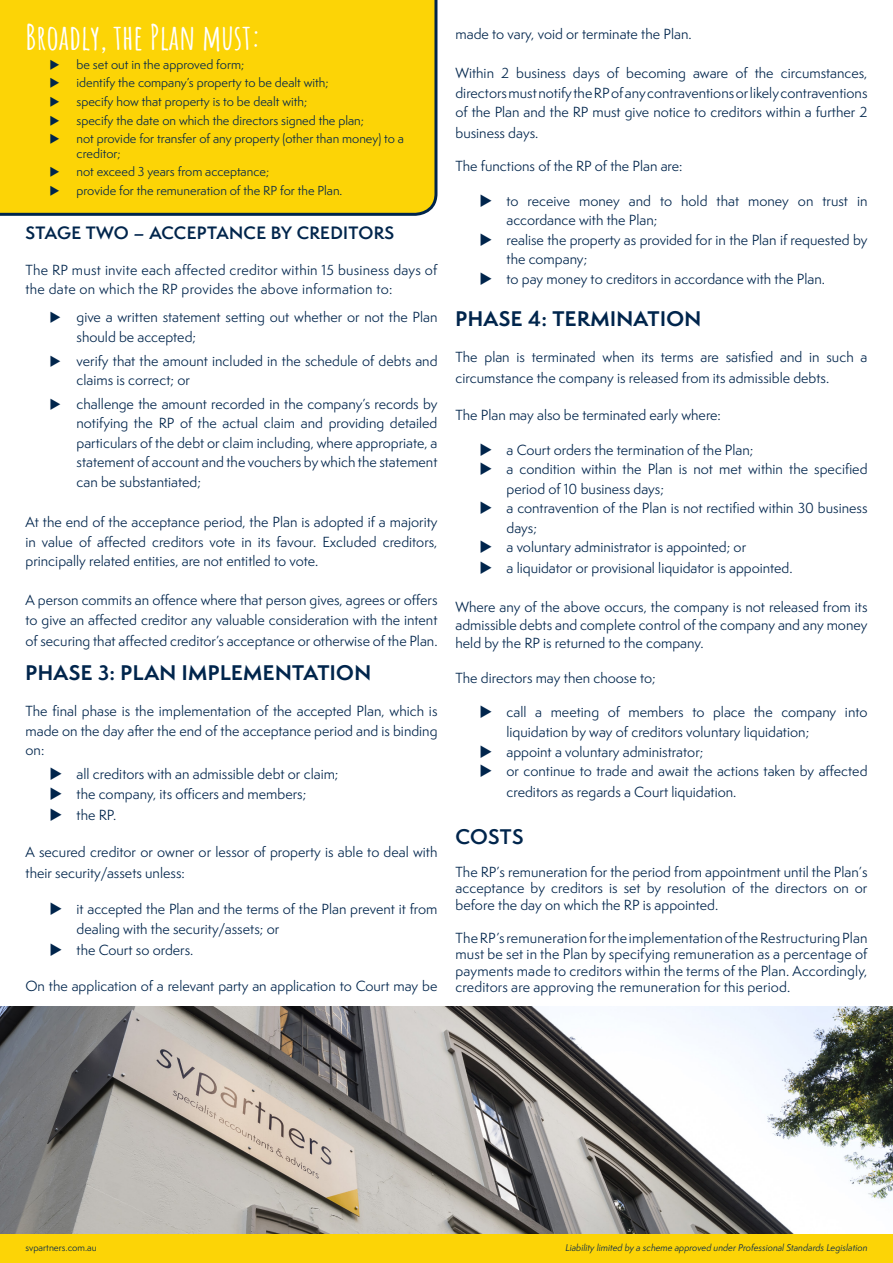
<style>
.page{position:relative;width:893px;height:1263px;background:#fff}
.page>*{position:absolute;margin:0;border:0;box-sizing:border-box;transform-origin:0 0}
.t1{font:700 34.5px "Amatic SC";color:#fff}
.t2{font:700 19.5px "Semplicita Pro";letter-spacing:.02em;color:#00254c}
.t3{font:600 19.5px "Semplicita Pro";letter-spacing:.015em;color:#00254c}
.t4{font:600 16.5px "Semplicita Pro";letter-spacing:.02em;color:#00254c}
.t5{font:13.5px/19.5px "Semplicita Pro";color:#00254c}
.t6{font:13.5px/19.5px "Semplicita Pro";letter-spacing:.02em;color:#00254c}
.t7{font:12px/14.4px "Semplicita Pro";color:#00254c}
.t8{font:italic 9px "Semplicita Pro";color:#00254c}
.t9{font:9px "Semplicita Pro";color:#00254c}
</style>
<div class="page">
<div style="left:0;top:0;width:437px;height:216px;background:#fcd406"></div>
<img style="left:0;top:1006px;width:893px;height:229px">
<div style="left:0;top:1235px;width:893px;height:28px;background:#fcd406"></div>
<svg style="left:51px;top:59px;width:8px;height:10px"></svg>
<svg style="left:51px;top:78px;width:8px;height:10px"></svg>
<svg style="left:51px;top:96px;width:8px;height:11px"></svg>
<svg style="left:51px;top:115px;width:8px;height:10px"></svg>
<svg style="left:51px;top:134px;width:8px;height:10px"></svg>
<svg style="left:51px;top:167px;width:8px;height:10px"></svg>
<svg style="left:51px;top:185px;width:8px;height:11px"></svg>
<p class="t1" style="left:26px;top:11px;width:237px">Broadly, the Plan must:</p>
<p class="t7" style="left:77px;top:57px;width:169px">be set out in the approved form;</p>
<p class="t7" style="left:77px;top:75px;width:254px">identify the company’s property to be dealt with;</p>
<p class="t7" style="left:77px;top:94px;width:232px">specify how that property is to be dealt with;</p>
<p class="t7" style="left:77px;top:113px;width:289px">specify the date on which the directors signed the plan;</p>
<p class="t7" style="left:77px;top:131px;width:329px">not provide for transfer of any property (other than money) to a creditor;</p>
<p class="t7" style="left:77px;top:164px;width:194px">not exceed 3 years from acceptance;</p>
<p class="t7" style="left:77px;top:183px;width:267px">provide for the remuneration of the RP for the Plan.</p>
<p class="t4" style="left:26px;top:220px;width:370px">STAGE TWO – ACCEPTANCE BY CREDITORS</p>
<p class="t6" style="left:26px;top:260px;width:413px">The RP must invite each affected creditor within 15 business days of the date on which the RP provides the above information to:</p>
<p class="t5" style="left:77px;top:307px;width:362px">give a written statement setting out whether or not the Plan should be accepted;</p>
<p class="t5" style="left:77px;top:351px;width:362px">verify that the amount included in the schedule of debts and claims is correct; or</p>
<p class="t5" style="left:77px;top:394px;width:362px;text-align:justify">challenge the amount recorded in the company’s records by notifying the RP of the actual claim and providing detailed particulars of the debt or claim including, where appropriate, a statement of account and the vouchers by which the statement can be substantiated;</p>
<p class="t5" style="left:26px;top:512px;width:414px;text-align:justify">At the end of the acceptance period, the Plan is adopted if a majority in value of affected creditors vote in its favour. Excluded creditors, principally related entities, are not entitled to vote.</p>
<p class="t5" style="left:26px;top:590px;width:413px">A person commits an offence where that person gives, agrees or offers to give an affected creditor any valuable consideration with the intent</p>
<p class="t5" style="left:26px;top:631px;width:413px">of securing that affected creditor’s acceptance or otherwise of the Plan.</p>
<p class="t2" style="left:26px;top:658px;width:347px">PHASE 3: PLAN IMPLEMENTATION</p>
<p class="t5" style="left:26px;top:701px;width:413px;text-align:justify">The final phase is the implementation of the accepted Plan, which is made on the day after the end of the acceptance period and is binding on:</p>
<p class="t5" style="left:77px;top:764px;width:264px">all creditors with an admissible debt or claim;</p>
<p class="t5" style="left:77px;top:784px;width:231px">the company, its officers and members;</p>
<p class="t5" style="left:77px;top:805px;width:41px">the RP.</p>
<p class="t5" style="left:26px;top:841px;width:413px;line-height:21px">A secured creditor or owner or lessor of property is able to deal with their security/assets unless:</p>
<p class="t5" style="left:77px;top:899px;width:362px">it accepted the Plan and the terms of the Plan prevent it from dealing with the security/assets; or</p>
<p class="t5" style="left:77px;top:940px;width:118px">the Court so orders.</p>
<p class="t5" style="left:26px;top:976px;width:413px">On the application of a relevant party an application to Court may be</p>
<p class="t5" style="left:455px;top:24px;width:238px">made to vary, void or terminate the Plan.</p>
<p class="t5" style="left:455px;top:63px;width:413px;text-align:justify">Within 2 business days of becoming aware of the circumstances, directors must notify the RP of any contraventions or likely contraventions of the Plan and the RP must give notice to creditors within a further 2</p>
<p class="t5" style="left:455px;top:123px;width:84px">business days.</p>
<p class="t5" style="left:455px;top:156px;width:229px">The functions of the RP of the Plan are:</p>
<p class="t5" style="left:506px;top:191px;width:362px">to receive money and to hold that money on trust in accordance with the Plan;</p>
<p class="t5" style="left:506px;top:230px;width:362px">realise the property as provided for in the Plan if requested by the company;</p>
<p class="t5" style="left:506px;top:269px;width:320px">to pay money to creditors in accordance with the Plan.</p>
<p class="t2" style="left:455px;top:304px;width:247px">PHASE 4: TERMINATION</p>
<p class="t5" style="left:455px;top:346px;width:413px;line-height:21px">The plan is terminated when its terms are satisfied and in such a circumstance the company is released from its admissible debts.</p>
<p class="t5" style="left:455px;top:405px;width:267px">The Plan may also be terminated early where:</p>
<p class="t5" style="left:506px;top:440px;width:248px">a Court orders the termination of the Plan;</p>
<p class="t5" style="left:506px;top:459px;width:362px">a condition within the Plan is not met within the specified period of 10 business days;</p>
<p class="t5" style="left:506px;top:498px;width:362px">a contravention of the Plan is not rectified within 30 business days;</p>
<p class="t5" style="left:506px;top:537px;width:241px">a voluntary administrator is appointed; or</p>
<p class="t5" style="left:506px;top:558px;width:288px">a liquidator or provisional liquidator is appointed.</p>
<p class="t5" style="left:455px;top:598px;width:413px;line-height:18px;text-align:justify">Where any of the above occurs, the company is not released from its admissible debts and complete control of the company and any money held by the RP is returned to the company.</p>
<p class="t5" style="left:455px;top:668px;width:202px">The directors may then choose to;</p>
<p class="t5" style="left:506px;top:702px;width:362px">call a meeting of members to place the company into liquidation by way of creditors voluntary liquidation;</p>
<p class="t5" style="left:506px;top:741px;width:198px">appoint a voluntary administrator;</p>
<p class="t5" style="left:506px;top:760px;width:362px;line-height:21px">or continue to trade and await the actions taken by affected creditors as regards a Court liquidation.</p>
<p class="t3" style="left:455px;top:822px;width:70px">COSTS</p>
<p class="t5" style="left:455px;top:863px;width:413px;line-height:16.5px;text-align:justify">The RP’s remuneration for the period from appointment until the Plan’s acceptance by creditors is set by resolution of the directors on or before the day on which the RP is appointed.</p>
<p class="t5" style="left:455px;top:929px;width:413px;line-height:16.5px;text-align:justify">The RP’s remuneration for the implementation of the Restructuring Plan must be set in the Plan by specifying remuneration as a percentage of payments made to creditors within the terms of the Plan. Accordingly, creditors are approving the remuneration for this period.</p>
<p class="t9" style="left:26px;top:1241px;width:73px">svpartners.com.au</p>
<p class="t8" style="left:565px;top:1241px;width:304px">Liability limited by a scheme approved under Professional Standards Legislation</p>
</div>
